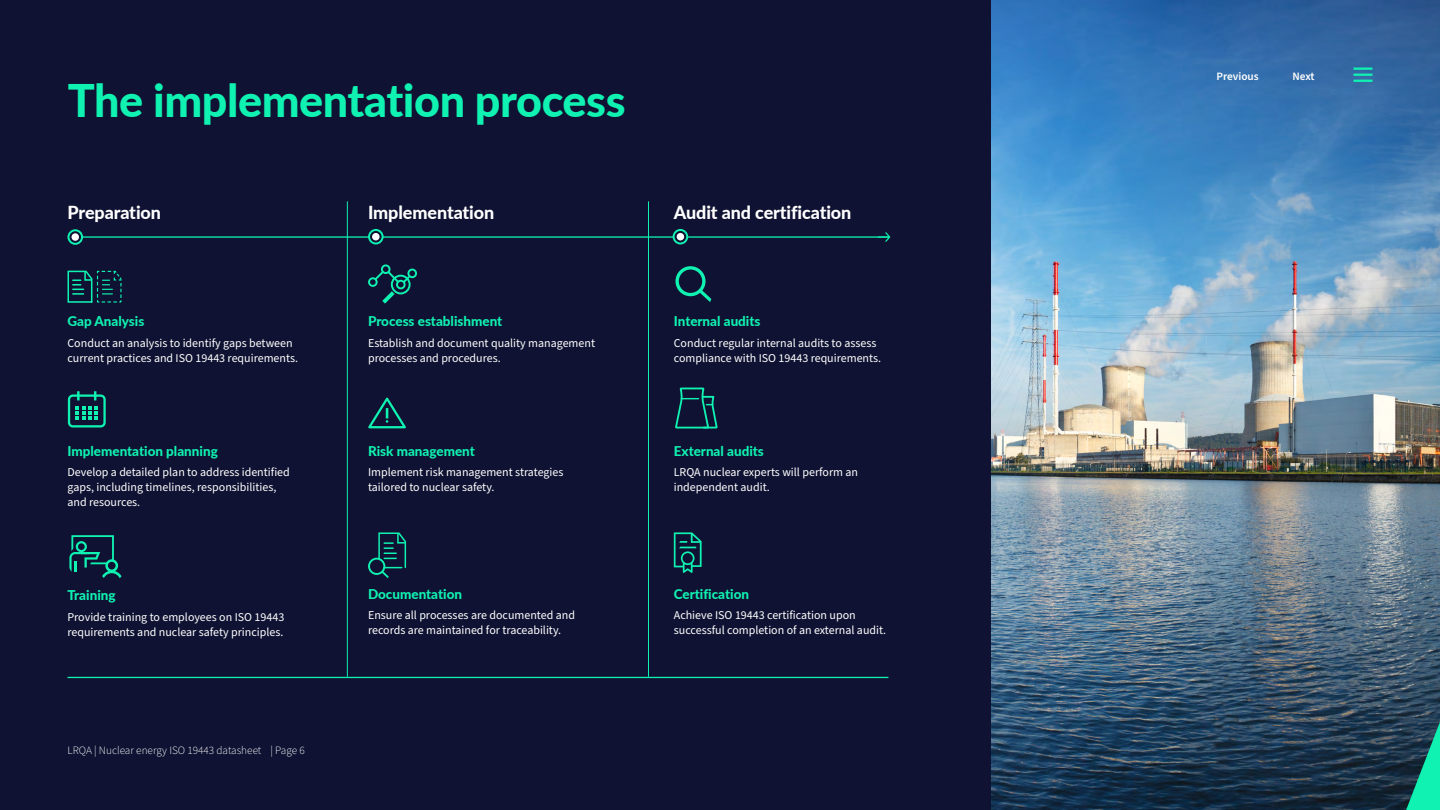
<style>
.page{position:relative;width:1440px;height:810px;background:#0f1232}
.page>*{position:absolute;margin:0;border:0;box-sizing:border-box;transform-origin:0 0}
.t1{font:800 45px "Lato";letter-spacing:-.01em;color:#0ff2b2}
.t2{font:800 17.92px "Lato";letter-spacing:-.005em;color:#fff}
.t3{font:800 13.42px "Lato";color:#0ff2b2}
.t4{font:12px/15.1px "Source Sans Pro";color:#fff}
.t5{font:300 11.25px "Source Sans Pro";color:#fff}
.t6{font:600 11.25px "Source Sans Pro";color:#fff}
</style>
<div class="page">
<img style="left:992px;top:0;width:448px;height:810px">
<svg style="left:1406px;top:722px;width:34px;height:88px;background:#17937d"></svg>
<svg style="left:67px;top:270px;width:55px;height:33px"></svg>
<div style="left:71px;top:535px;width:43px;height:29px;border:2px solid #0ff2b2"></div>
<svg style="left:69px;top:541px;width:53px;height:37px"></svg>
<svg style="left:368px;top:532px;width:39px;height:46px"></svg>
<svg style="left:674px;top:532px;width:28px;height:41px"></svg>
<div style="left:368px;top:277px;width:10px;height:10px;border:2px solid #0ff2b2;border-radius:50%"></div>
<div style="left:381px;top:264px;width:10px;height:10px;border:2px solid #0ff2b2;border-radius:50%"></div>
<div style="left:396px;top:280px;width:10px;height:9px;border:2px solid #0ff2b2;border-radius:50%"></div>
<div style="left:407px;top:269px;width:10px;height:9px;border:2px solid #0ff2b2;border-radius:50%"></div>
<svg style="left:372px;top:269px;width:40px;height:16px"></svg>
<div style="left:391px;top:275px;width:20px;height:19px;border:2px solid #0ff2b2;border-radius:50%"></div>
<svg style="left:382px;top:291px;width:13px;height:13px"></svg>
<svg style="left:675px;top:387px;width:42px;height:42px"></svg>
<svg style="left:675px;top:266px;width:36px;height:36px"></svg>
<div style="left:68px;top:394px;width:38px;height:33px;border:2px solid #0ff2b2;border-radius:4px"></div>
<svg style="left:77px;top:391px;width:3px;height:9px"></svg>
<svg style="left:94px;top:391px;width:2px;height:9px"></svg>
<svg style="left:76px;top:406px;width:22px;height:14px"></svg>
<hr style="left:347px;top:201px;width:1px;height:476px;background:#0ff2b2">
<hr style="left:648px;top:201px;width:1px;height:476px;background:#0ff2b2">
<svg style="left:368px;top:397px;width:38px;height:32px"></svg>
<hr style="left:80px;top:236px;width:808px;height:2px;background:#0ff2b2">
<svg style="left:68px;top:230px;width:14px;height:14px"></svg>
<div style="left:67px;top:229px;width:16px;height:16px;border:2px solid #0ff2b2;border-radius:50%"></div>
<div style="left:72px;top:233px;width:7px;height:8px;background:#fff;border-radius:50%"></div>
<svg style="left:369px;top:230px;width:14px;height:14px"></svg>
<div style="left:368px;top:229px;width:16px;height:15px;border:2px solid #0ff2b2;border-radius:50%"></div>
<div style="left:372px;top:233px;width:8px;height:7px;background:#fff;border-radius:50%"></div>
<svg style="left:674px;top:230px;width:13px;height:14px"></svg>
<div style="left:673px;top:229px;width:15px;height:15px;border:2px solid #0ff2b2;border-radius:50%"></div>
<div style="left:677px;top:233px;width:7px;height:7px;background:#fff;border-radius:50%"></div>
<svg style="left:878px;top:232px;width:12px;height:10px"></svg>
<hr style="left:68px;top:677px;width:820px;height:1px;background:#0ff2b2">
<hr style="left:1353px;top:67px;width:19px;height:3px;background:#0ff2b2">
<svg style="left:1353px;top:74px;width:19px;height:8px"></svg>
<h1 class="t1" style="left:68px;top:67px;width:559px">The implementation process</h1>
<h2 class="t2" style="left:68px;top:199px;width:95px">Preparation</h2>
<p class="t3" style="left:68px;top:311px;width:78px">Gap Analysis</p>
<p class="t4" style="left:68px;top:335px;width:232px">Conduct an analysis to identify gaps between current practices and ISO 19443 requirements.</p>
<p class="t3" style="left:68px;top:441px;width:152px">Implementation planning</p>
<p class="t4" style="left:68px;top:465px;width:224px">Develop a detailed plan to address identified gaps, including timelines, responsibilities, and resources.</p>
<p class="t3" style="left:68px;top:586px;width:50px">Training</p>
<p class="t4" style="left:68px;top:610px;width:218px">Provide training to employees on ISO 19443 requirements and nuclear safety principles.</p>
<p class="t5" style="left:68px;top:743px;width:239px">LRQA | Nuclear energy ISO 19443 datasheet | Page 6</p>
<h2 class="t2" style="left:368px;top:199px;width:128px">Implementation</h2>
<p class="t3" style="left:368px;top:311px;width:136px">Process establishment</p>
<p class="t4" style="left:368px;top:335px;width:229px">Establish and document quality management processes and procedures.</p>
<p class="t3" style="left:368px;top:441px;width:108px">Risk management</p>
<p class="t4" style="left:368px;top:465px;width:197px">Implement risk management strategies tailored to nuclear safety.</p>
<p class="t3" style="left:368px;top:584px;width:96px">Documentation</p>
<p class="t4" style="left:368px;top:608px;width:208px">Ensure all processes are documented and records are maintained for traceability.</p>
<h2 class="t2" style="left:674px;top:199px;width:179px">Audit and certification</h2>
<p class="t3" style="left:674px;top:311px;width:88px">Internal audits</p>
<p class="t4" style="left:674px;top:335px;width:209px">Conduct regular internal audits to assess compliance with ISO 19443 requirements.</p>
<p class="t3" style="left:674px;top:441px;width:92px">External audits</p>
<p class="t4" style="left:674px;top:465px;width:186px">LRQA nuclear experts will perform an independent audit.</p>
<p class="t3" style="left:674px;top:584px;width:77px">Certification</p>
<p class="t4" style="left:674px;top:608px;width:214px">Achieve ISO 19443 certification upon successful completion of an external audit.</p>
<p class="t6" style="left:1216px;top:69px;width:44px">Previous</p>
<p class="t6" style="left:1292px;top:69px;width:24px">Next</p>
</div>
